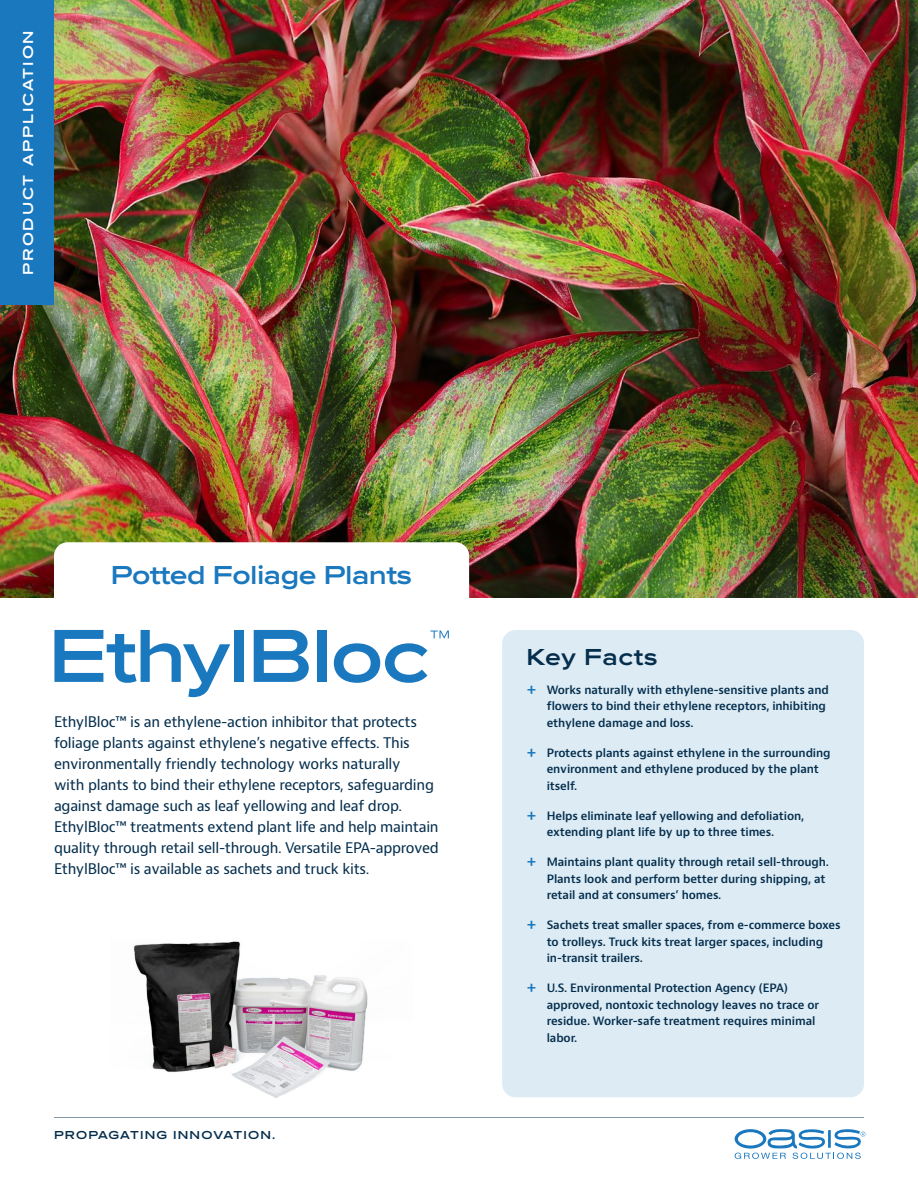
<style>
.page{position:relative;width:918px;height:1188px;background:#fff}
.page>*{position:absolute;margin:0;border:0;box-sizing:border-box;transform-origin:0 0}
.t1{font:600 27px "Proxima Nova Ex Wd";letter-spacing:-.02em;color:#1a78be}
.t2{font:600 24px "Proxima Nova Ex Wd";letter-spacing:.025em;color:#052e4d}
.t3{font:600 15px "Proxima Nova Ex Wd";letter-spacing:.125em;color:#fff}
.t4{font:14.25px/21px "Bernino Sans";letter-spacing:-.02em;color:#052e4d}
.t5{font:600 12px "Proxima Nova Ex Wd";letter-spacing:.1em;color:#052e4d}
.t6{font:600 11.25px/16.5px "Bernino Sans";letter-spacing:-.01em;color:#052e4d}
.s1{font-size:15px;color:#1a78be}
</style>
<div class="page">
<hr style="left:54px;top:1117px;width:810px;height:1px;background:#8296a6">
<svg style="left:735px;top:1129px;width:131px;height:30px"></svg>
<img style="left:0;top:0;width:918px;height:597px">
<div style="left:0;top:0;width:54px;height:305px;background:#1a78be"></div>
<div style="left:502px;top:630px;width:362px;height:467px;background:#dcebf4;border-radius:14px"></div>
<div style="left:54px;top:542px;width:415px;height:69px;background:#fff;border-radius:14px"></div>
<svg style="left:54px;top:630px;width:176px;height:67px"></svg>
<div style="left:234px;top:630px;width:9px;height:52px;background:#1a78bf"></div>
<svg style="left:254px;top:630px;width:55px;height:52px"></svg>
<div style="left:317px;top:630px;width:9px;height:52px;background:#1a78bf"></div>
<svg style="left:334px;top:631px;width:115px;height:52px"></svg>
<img style="left:133px;top:941px;width:235px;height:157px">
<p class="t3" style="left:17px;top:275px;width:246px;rotate:-90deg">PRODUCT APPLICATION</p>
<p class="t1" style="left:111px;top:555px;width:303px">Potted Foliage Plants</p>
<p class="t4" style="left:54px;top:711px;width:386px">EthylBloc™ is an ethylene-action inhibitor that protects foliage plants against ethylene’s negative effects. This environmentally friendly technology works naturally<br>with plants to bind their ethylene receptors, safeguarding against damage such as leaf yellowing and leaf drop.<br>EthylBloc™ treatments extend plant life and help maintain quality through retail sell-through. Versatile EPA-approved EthylBloc™ is available as sachets and truck kits.</p>
<p class="t5" style="left:54px;top:1126px;width:223px">PROPAGATING INNOVATION.</p>
<p class="t2" style="left:526px;top:639px;width:133px">Key Facts</p>
<p class="t6" style="left:547px;top:682px;width:284px;text-indent:-20px"><span class="s1">+</span> Works naturally with ethylene-sensitive plants and flowers to bind their ethylene receptors, inhibiting ethylene damage and loss.</p>
<p class="t6" style="left:547px;top:745px;width:285px;text-indent:-20px"><span class="s1">+</span> Protects plants against ethylene in the surrounding environment and ethylene produced by the plant itself.</p>
<p class="t6" style="left:547px;top:808px;width:259px;text-indent:-20px"><span class="s1">+</span> Helps eliminate leaf yellowing and defoliation, extending plant life by up to three times.</p>
<p class="t6" style="left:547px;top:854px;width:284px;text-indent:-20px"><span class="s1">+</span> Maintains plant quality through retail sell-through.<br>Plants look and perform better during shipping, at retail and at consumers’ homes.</p>
<p class="t6" style="left:547px;top:917px;width:295px;text-indent:-20px"><span class="s1">+</span> Sachets treat smaller spaces, from e-commerce boxes to trolleys. Truck kits treat larger spaces, including in-transit trailers.</p>
<p class="t6" style="left:547px;top:980px;width:274px;text-indent:-20px"><span class="s1">+</span> U.S. Environmental Protection Agency (EPA) approved, nontoxic technology leaves no trace or residue. Worker-safe treatment requires minimal labor.</p>
</div>
